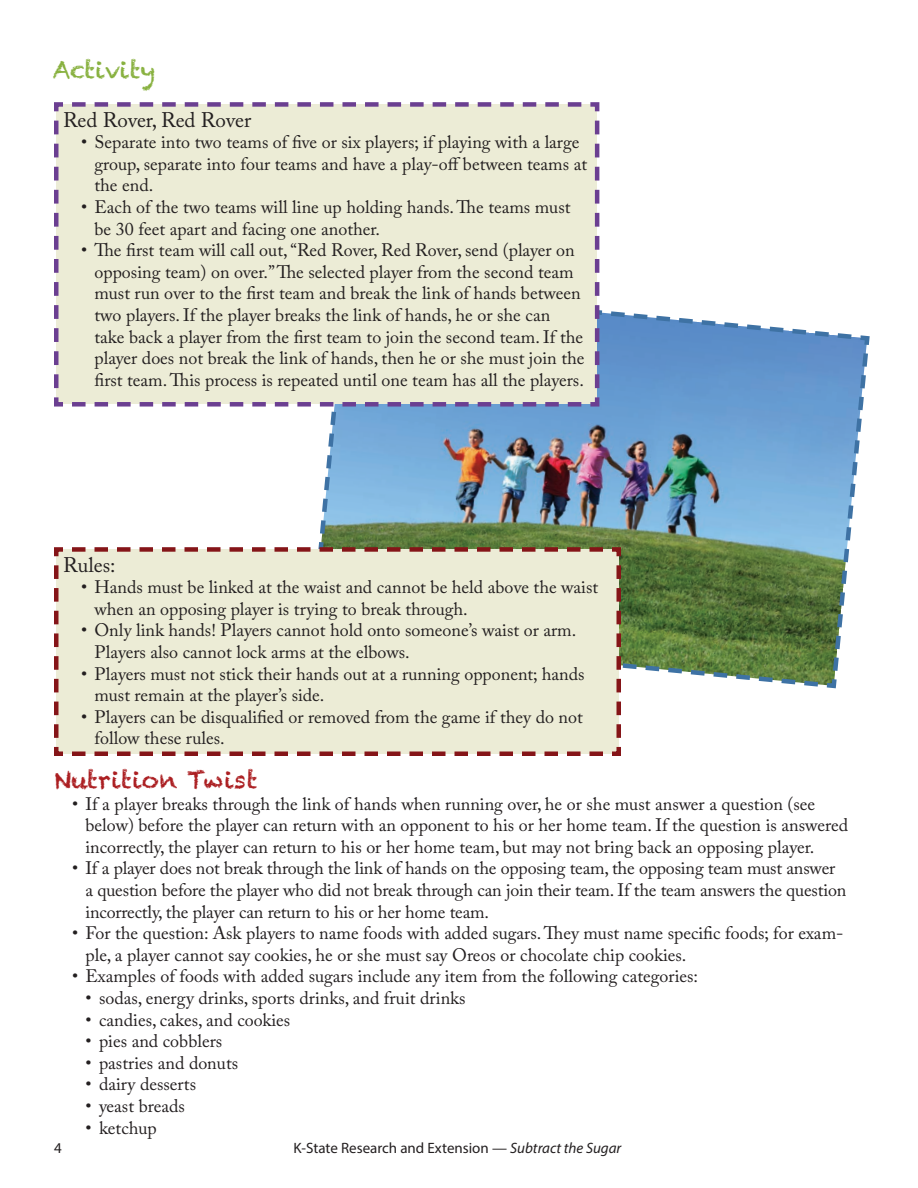
<style>
.page{position:relative;width:918px;height:1188px;background:#fff}
.page>*{position:absolute;margin:0;border:0;box-sizing:border-box;transform-origin:0 0}
.Subtitle{font:24px "Chalkduster";letter-spacing:.005em;color:#ab1e21}
.Subtitle-2{font:24px "Chalkduster";color:#88b13f}
.Subsubtitle{font:21px "Adobe Caslon Pro";color:#231f20}
.t1{font:18px/21.6px "Adobe Caslon Pro";color:#231f20}
.t2{font:15px "Myriad Pro";color:#231f20}
.s1{font-style:italic}
</style>
<div class="page">
<svg style="left:54px;top:547px;width:567px;height:209px;background:#dbc9b8"></svg>
<svg style="left:68px;top:310px;width:802px;height:428px"></svg>
<div style="left:54px;top:102px;width:548px;height:307px;background:#ececd6"></div>
<p class="Subtitle-2" style="left:53px;top:55px;width:104px">Activity</p>
<p class="Subsubtitle" style="left:63px;top:107px;width:190px">Red Rover, Red Rover</p>
<p class="t1" style="left:94px;top:131px;width:494px;text-indent:-14px">• Separate into two teams of five or six players; if playing with a large group, separate into four teams and have a play-off between teams at the end.</p>
<p class="t1" style="left:94px;top:196px;width:478px;text-indent:-14px">• Each of the two teams will line up holding hands. The teams must be 30 feet apart and facing one another.</p>
<p class="t1" style="left:94px;top:239px;width:491px;text-indent:-14px">• The first team will call out, “Red Rover, Red Rover, send (player on opposing team) on over.” The selected player from the second team must run over to the first team and break the link of hands between two players. If the player breaks the link of hands, he or she can take back a player from the first team to join the second team. If the player does not break the link of hands, then he or she must join the first team. This process is repeated until one team has all the players.</p>
<p class="Subsubtitle" style="left:63px;top:552px;width:54px">Rules:</p>
<p class="t1" style="left:94px;top:576px;width:505px;text-indent:-14px">• Hands must be linked at the waist and cannot be held above the waist when an opposing player is trying to break through.</p>
<p class="t1" style="left:94px;top:619px;width:483px;text-indent:-14px">• Only link hands! Players cannot hold onto someone’s waist or arm.<br>Players also cannot lock arms at the elbows.</p>
<p class="t1" style="left:94px;top:663px;width:492px;text-indent:-14px">• Players must not stick their hands out at a running opponent; hands must remain at the player’s side.</p>
<p class="t1" style="left:94px;top:706px;width:490px;text-indent:-14px">• Players can be disqualified or removed from the game if they do not follow these rules.</p>
<p class="Subtitle" style="left:54px;top:766px;width:205px">Nutrition Twist</p>
<p class="t1" style="left:86px;top:793px;width:764px;text-indent:-14px">• If a player breaks through the link of hands when running over, he or she must answer a question (see below) before the player can return with an opponent to his or her home team. If the question is answered incorrectly, the player can return to his or her home team, but may not bring back an opposing player.</p>
<p class="t1" style="left:86px;top:857px;width:762px;text-indent:-14px">• If a player does not break through the link of hands on the opposing team, the opposing team must answer a question before the player who did not break through can join their team. If the team answers the question incorrectly, the player can return to his or her home team.</p>
<p class="t1" style="left:86px;top:922px;width:759px;text-indent:-14px">• For the question: Ask players to name foods with added sugars. They must name specific foods; for exam&shy;ple, a player cannot say cookies, he or she must say Oreos or chocolate chip cookies.</p>
<p class="t1" style="left:72px;top:965px;width:628px">• Examples of foods with added sugars include any item from the following categories:</p>
<p class="t1" style="left:86px;top:987px;width:382px">• sodas, energy drinks, sports drinks, and fruit drinks</p>
<p class="t1" style="left:86px;top:1009px;width:206px">• candies, cakes, and cookies</p>
<p class="t1" style="left:86px;top:1030px;width:138px">• pies and cobblers</p>
<p class="t1" style="left:86px;top:1052px;width:154px">• pastries and donuts</p>
<p class="t1" style="left:86px;top:1073px;width:112px">• dairy desserts</p>
<p class="t1" style="left:86px;top:1095px;width:101px">• yeast breads</p>
<p class="t1" style="left:86px;top:1117px;width:73px">• ketchup</p>
<p class="t2" style="left:54px;top:1139px;width:9px">4</p>
<p class="t2" style="left:294px;top:1139px;width:329px">K-State Research and Extension — <span class="s1">Subtract the Sugar</span></p>
</div>
